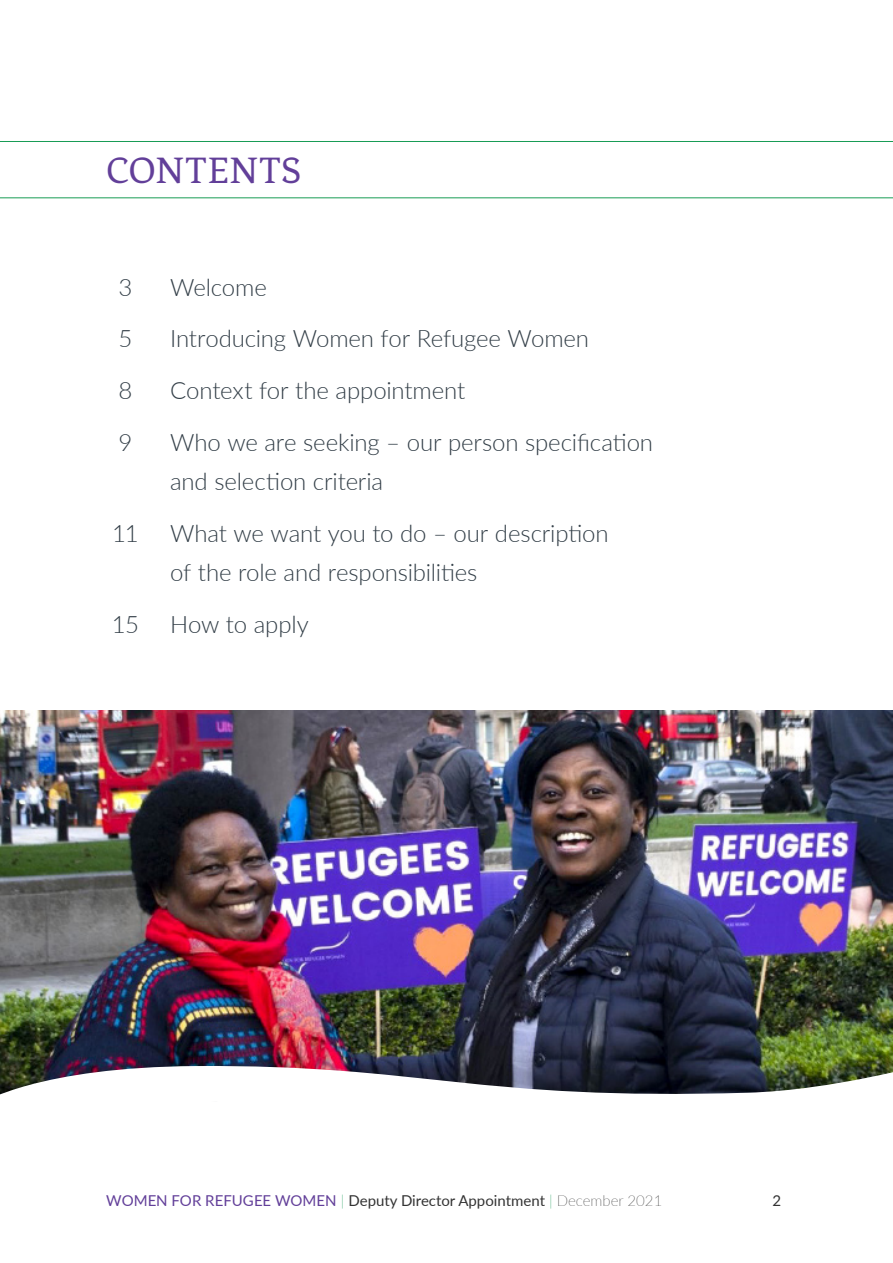
<style>
.page{position:relative;width:893px;height:1263px;background:#fff}
.page>*{position:absolute;margin:0;border:0;box-sizing:border-box;transform-origin:0 0}
.t1{font:39px "Fenix";letter-spacing:.015em;color:#623f99}
.t2{font:300 24px/39px "Lato";letter-spacing:-.005em;color:#333f48}
.t3{font:15px "Lato";color:#333}
.s1{color:#623f99}
.s2{font-weight:100;color:#189c55}
.s3{font-weight:100}
</style>
<div class="page">
<hr style="left:0;top:141px;width:893px;height:1px;background:#189c55">
<img style="left:0;top:710px;width:893px;height:335px">
<hr style="left:0;top:198px;width:893px;height:1px;background:#189c55">
<img style="left:0;top:1045px;width:893px;height:50px">
<h1 class="t1" style="left:106px;top:149px;width:197px">CONTENTS</h1>
<p class="t2" style="left:118px;top:267px;width:15px">3</p>
<p class="t2" style="left:170px;top:267px;width:98px">Welcome</p>
<p class="t2" style="left:118px;top:318px;width:15px">5</p>
<p class="t2" style="left:170px;top:318px;width:420px">Introducing Women for Refugee Women</p>
<p class="t2" style="left:118px;top:370px;width:15px">8</p>
<p class="t2" style="left:170px;top:370px;width:297px">Context for the appointment</p>
<p class="t2" style="left:118px;top:422px;width:15px">9</p>
<p class="t2" style="left:170px;top:422px;width:484px">Who we are seeking – our person specification and selection criteria</p>
<p class="t2" style="left:112px;top:513px;width:28px">11</p>
<p class="t2" style="left:170px;top:513px;width:440px">What we want you to do – our description of the role and responsibilities</p>
<p class="t2" style="left:112px;top:603px;width:29px">15</p>
<p class="t2" style="left:170px;top:603px;width:140px">How to apply</p>
<p class="t3" style="left:106px;top:1190px;width:558px"><span class="s1">WOMEN FOR REFUGEE WOMEN</span> <span class="s2">|</span> Deputy Director Appointment <span class="s2">|</span> <span class="s3">December 2021</span></p>
<p class="t3" style="left:772px;top:1190px;width:10px">2</p>
</div>
